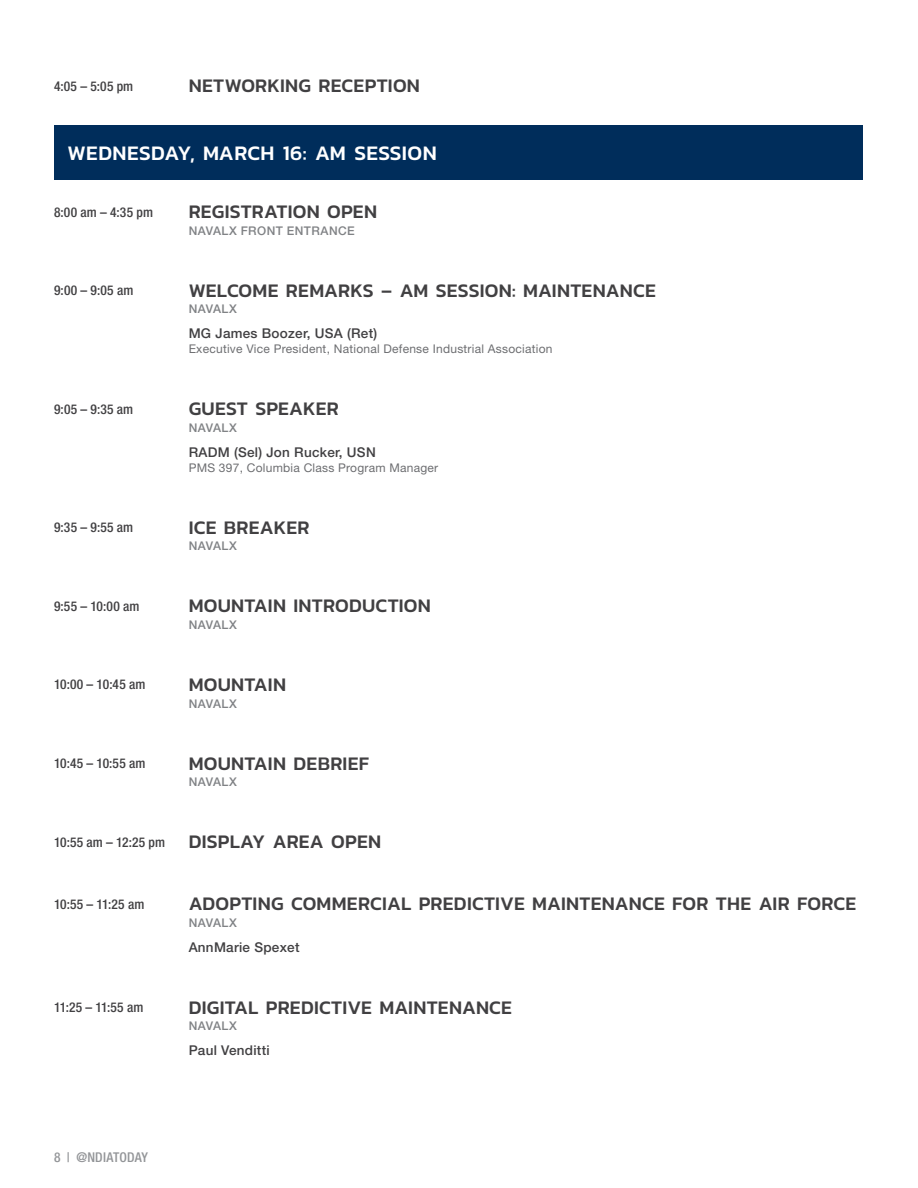
<style>
.page{position:relative;width:918px;height:1188px;background:#fff}
.page>*{position:absolute;margin:0;border:0;box-sizing:border-box;transform-origin:0 0}
.t1{font:500 21px "Kanit";letter-spacing:.02em;color:#fff}
.t2{font:500 19.5px "Kanit";letter-spacing:.01em;color:#414042}
.t3{font:500 condensed 13.5px "Helvetica Neue LT Std";letter-spacing:.01em;color:#414042}
.t4{font:500 13.5px "Helvetica Neue LT Std";letter-spacing:.02em;color:#414042}
.t5{font:500 condensed 13.5px "Helvetica Neue LT Std";letter-spacing:.015em;color:#939598}
.t6{font:12px "Helvetica Neue LT Std";letter-spacing:.02em;color:#6d6e71}
.t7{font:500 12px "Helvetica Neue LT Std";letter-spacing:.04em;color:#808285}
.s1{font-family:"Kanit";font-stretch:normal;font-size:19.5px}
</style>
<div class="page">
<div style="left:54px;top:125px;width:808px;height:55px;background:#002d5b"></div>
<p class="t3" style="left:54px;top:78px;width:81px">4:05 – 5:05 pm</p>
<p class="t2" style="left:189px;top:71px;width:233px">NETWORKING RECEPTION</p>
<p class="t1" style="left:68px;top:138px;width:371px">WEDNESDAY, MARCH 16: AM SESSION</p>
<p class="t3" style="left:54px;top:204px;width:101px">8:00 am – 4:35 pm</p>
<p class="t2" style="left:189px;top:197px;width:190px">REGISTRATION OPEN</p>
<p class="t7" style="left:189px;top:223px;width:168px">NAVALX FRONT ENTRANCE</p>
<p class="t3" style="left:54px;top:282px;width:81px">9:00 – 9:05 am</p>
<p class="t2" style="left:189px;top:276px;width:469px">WELCOME REMARKS – AM SESSION: MAINTENANCE</p>
<p class="t7" style="left:189px;top:302px;width:50px">NAVALX</p>
<p class="t4" style="left:189px;top:325px;width:190px">MG James Boozer, USA (Ret)</p>
<p class="t6" style="left:189px;top:342px;width:365px">Executive Vice President, National Defense Industrial Association</p>
<p class="t3" style="left:54px;top:401px;width:81px">9:05 – 9:35 am</p>
<p class="t2" style="left:189px;top:394px;width:152px">GUEST SPEAKER</p>
<p class="t7" style="left:189px;top:420px;width:50px">NAVALX</p>
<p class="t4" style="left:189px;top:444px;width:189px">RADM (Sel) Jon Rucker, USN</p>
<p class="t6" style="left:189px;top:460px;width:251px">PMS 397, Columbia Class Program Manager</p>
<p class="t3" style="left:54px;top:519px;width:81px">9:35 – 9:55 am</p>
<p class="t2" style="left:189px;top:513px;width:122px">ICE BREAKER</p>
<p class="t7" style="left:189px;top:539px;width:50px">NAVALX</p>
<p class="t3" style="left:54px;top:598px;width:87px">9:55 – 10:00 am</p>
<p class="t2" style="left:189px;top:591px;width:244px">MOUNTAIN INTRODUCTION</p>
<p class="t7" style="left:189px;top:617px;width:50px">NAVALX</p>
<p class="t3" style="left:54px;top:676px;width:93px">10:00 – 10:45 am</p>
<p class="t2" style="left:189px;top:670px;width:99px">MOUNTAIN</p>
<p class="t7" style="left:189px;top:696px;width:50px">NAVALX</p>
<p class="t3" style="left:54px;top:755px;width:93px">10:45 – 10:55 am</p>
<p class="t2" style="left:189px;top:748px;width:182px">MOUNTAIN DEBRIEF</p>
<p class="t7" style="left:189px;top:775px;width:50px">NAVALX</p>
<p class="t3" style="left:54px;top:834px;width:329px">10:55 am – 12:25 pm <span class="s1">DISPLAY AREA OPEN</span></p>
<p class="t3" style="left:54px;top:896px;width:92px">10:55 – 11:25 am</p>
<p class="t2" style="left:189px;top:889px;width:669px">ADOPTING COMMERCIAL PREDICTIVE MAINTENANCE FOR THE AIR FORCE</p>
<p class="t7" style="left:189px;top:916px;width:50px">NAVALX</p>
<p class="t4" style="left:189px;top:939px;width:112px">AnnMarie Spexet</p>
<p class="t3" style="left:54px;top:999px;width:91px">11:25 – 11:55 am</p>
<p class="t2" style="left:189px;top:993px;width:325px">DIGITAL PREDICTIVE MAINTENANCE</p>
<p class="t7" style="left:189px;top:1019px;width:50px">NAVALX</p>
<p class="t4" style="left:189px;top:1042px;width:83px">Paul Venditti</p>
<p class="t5" style="left:54px;top:1149px;width:96px">8 | @NDIATODAY</p>
</div>
